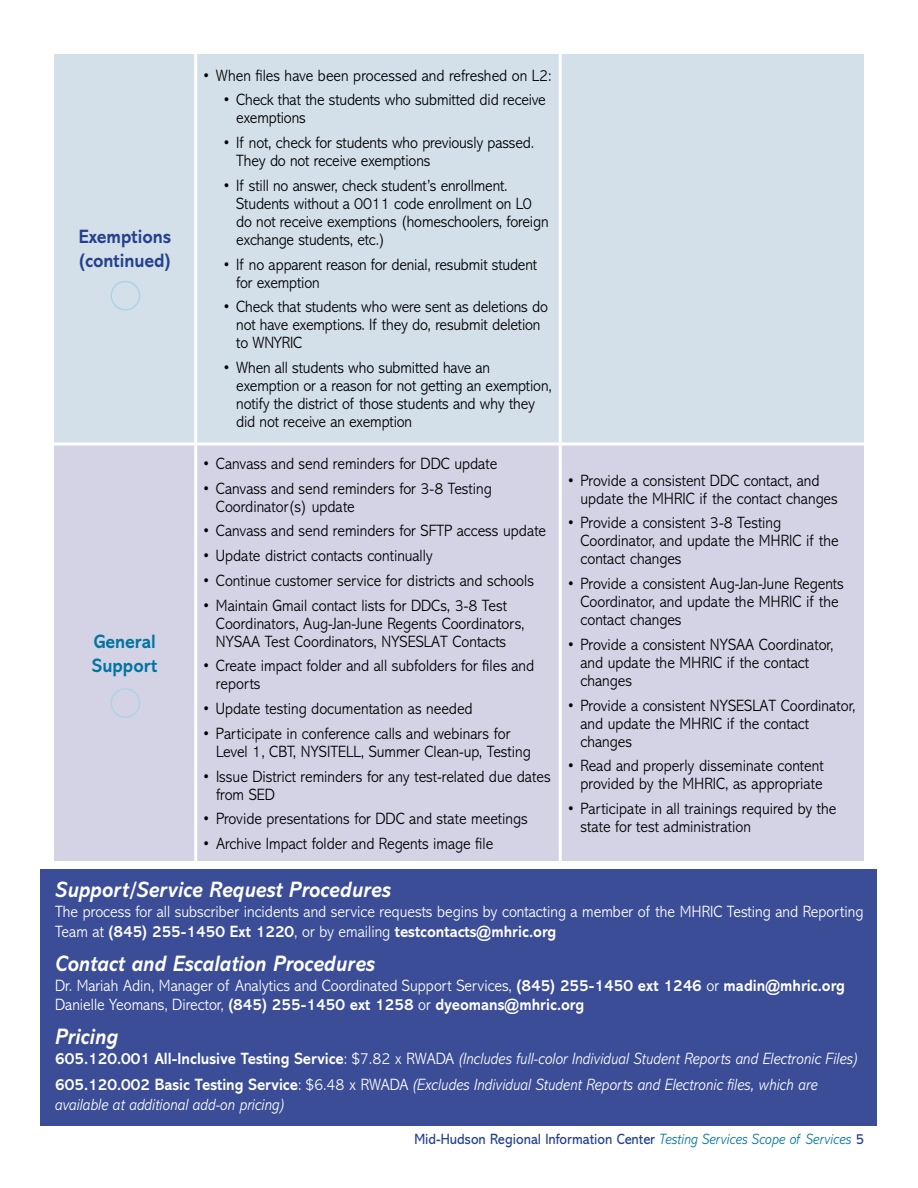
<style>
.page{position:relative;width:918px;height:1188px;background:#fff}
.page>*{position:absolute;margin:0;border:0;box-sizing:border-box;transform-origin:0 0}
.t1{font:italic 700 22.5px "Abadi MT Pro";color:#fff;scale:.92 1}
.t2{font:700 19.5px/23.2px "Abadi MT Pro";color:#25408f;scale:.92 1}
.t3{font:700 19.5px/23.2px "Abadi MT Pro";color:#0075a1;scale:.92 1}
.t4{font:300 16.5px/18px "Abadi MT Pro";color:#000;scale:.92 1}
.t5{font:300 16.5px/19.8px "Abadi MT Pro";color:#fff;scale:.92 1}
.t6{font:italic 300 16.5px/26.5px "Abadi MT Pro";color:#fff;scale:.92 1}
.t7{font:15px "Abadi MT Pro";color:#25408f;scale:.92 1}
.s1{font-weight:700}
.s2{font-weight:700;font-style:normal}
.s3{font-style:normal}
.s4{font-weight:300;font-style:italic;color:#0075a1}
</style>
<div class="page">
<div style="left:54px;top:54px;width:810px;height:388px;background:#d3dfe9"></div>
<div style="left:54px;top:446px;width:810px;height:415px;background:#d4d3e6"></div>
<hr style="left:194px;top:54px;width:3px;height:388px;background:#fff">
<hr style="left:559px;top:54px;width:3px;height:388px;background:#fff">
<svg style="left:54px;top:442px;width:142px;height:4px"></svg>
<svg style="left:196px;top:442px;width:364px;height:4px"></svg>
<hr style="left:194px;top:446px;width:3px;height:415px;background:#fff">
<svg style="left:560px;top:442px;width:304px;height:4px"></svg>
<hr style="left:559px;top:446px;width:3px;height:415px;background:#fff">
<div style="left:40px;top:869px;width:837px;height:256px;background:#3b4d96"></div>
<div style="left:111px;top:281px;width:29px;height:29px;border:1px solid #aad3e7;border-radius:50%"></div>
<div style="left:111px;top:688px;width:29px;height:30px;border:1px solid #aad3e7;border-radius:50%"></div>
<p class="t2" style="left:79px;top:225px;width:102px">Exemptions (continued)</p>
<p class="t3" style="left:92px;top:630px;width:72px">General<br>Support</p>
<p class="t4" style="left:202px;top:67px;width:381px">• When files have been processed and refreshed on L2:</p>
<p class="t4" style="left:236px;top:91px;width:338px;text-indent:-13px">• Check that the students who submitted did receive exemptions</p>
<p class="t4" style="left:236px;top:134px;width:325px;text-indent:-13px">• If not, check for students who previously passed.<br>They do not receive exemptions</p>
<p class="t4" style="left:236px;top:177px;width:341px;text-indent:-13px">• If still no answer, check student’s enrollment.<br>Students without a 0011 code enrollment on L0 do not receive exemptions (homeschoolers, foreign exchange students, etc.)</p>
<p class="t4" style="left:236px;top:256px;width:329px;text-indent:-13px">• If no apparent reason for denial, resubmit student for exemption</p>
<p class="t4" style="left:236px;top:298px;width:340px;text-indent:-13px">• Check that students who were sent as deletions do not have exemptions. If they do, resubmit deletion to WNYRIC</p>
<p class="t4" style="left:236px;top:359px;width:345px;text-indent:-13px">• When all students who submitted have an exemption or a reason for not getting an exemption, notify the district of those students and why they did not receive an exemption</p>
<p class="t4" style="left:202px;top:455px;width:322px">• Canvass and send reminders for DDC update</p>
<p class="t4" style="left:216px;top:479px;width:301px;text-indent:-13px">• Canvass and send reminders for 3-8 Testing<br>Coordinator(s) update</p>
<p class="t4" style="left:202px;top:522px;width:375px">• Canvass and send reminders for SFTP access update</p>
<p class="t4" style="left:202px;top:547px;width:252px">• Update district contacts continually</p>
<p class="t4" style="left:202px;top:572px;width:362px">• Continue customer service for districts and schools</p>
<p class="t4" style="left:216px;top:596px;width:337px;text-indent:-13px">• Maintain Gmail contact lists for DDCs, 3-8 Test<br>Coordinators, Aug-Jan-June Regents Coordinators,<br>NYSAA Test Coordinators, NYSESLAT Contacts</p>
<p class="t4" style="left:216px;top:657px;width:347px;text-indent:-13px">• Create impact folder and all subfolders for files and reports</p>
<p class="t4" style="left:202px;top:700px;width:295px">• Update testing documentation as needed</p>
<p class="t4" style="left:216px;top:725px;width:344px;text-indent:-14px">• Participate in conference calls and webinars for<br>Level 1, CBT, NYSITELL, Summer Clean-up, Testing</p>
<p class="t4" style="left:216px;top:767px;width:365px;text-indent:-13px">• Issue District reminders for any test-related due dates from SED</p>
<p class="t4" style="left:203px;top:810px;width:355px">• Provide presentations for DDC and state meetings</p>
<p class="t4" style="left:203px;top:835px;width:318px">• Archive Impact folder and Regents image file</p>
<p class="t4" style="left:581px;top:472px;width:281px;text-indent:-13px">• Provide a consistent DDC contact, and update the MHRIC if the contact changes</p>
<p class="t4" style="left:581px;top:514px;width:282px;text-indent:-13px">• Provide a consistent 3-8 Testing<br>Coordinator, and update the MHRIC if the contact changes</p>
<p class="t4" style="left:581px;top:575px;width:288px;text-indent:-13px">• Provide a consistent Aug-Jan-June Regents<br>Coordinator, and update the MHRIC if the contact changes</p>
<p class="t4" style="left:581px;top:636px;width:277px;text-indent:-13px">• Provide a consistent NYSAA Coordinator, and update the MHRIC if the contact changes</p>
<p class="t4" style="left:581px;top:697px;width:301px;text-indent:-13px">• Provide a consistent NYSESLAT Coordinator, and update the MHRIC if the contact changes</p>
<p class="t4" style="left:567px;top:757px;width:280px;text-align:right">• Read and properly disseminate content provided by the MHRIC, as appropriate</p>
<p class="t4" style="left:581px;top:800px;width:280px;text-indent:-13px">• Participate in all trainings required by the state for test administration</p>
<p class="t1" style="left:55px;top:877px;width:366px">Support/Service Request Procedures</p>
<p class="t5" style="left:55px;top:902px;width:880px">The process for all subscriber incidents and service requests begins by contacting a member of the MHRIC Testing and Reporting<br>Team at <span class="s1">(845) 255-1450 Ext 1220</span>, or by emailing <span class="s1">testcontacts@mhric.org</span></p>
<p class="t1" style="left:55px;top:951px;width:349px">Contact and Escalation Procedures</p>
<p class="t5" style="left:55px;top:975px;width:860px">Dr. Mariah Adin, Manager of Analytics and Coordinated Support Services, <span class="s1">(845) 255-1450 ext 1246</span> or <span class="s1">madin@mhric.org<br></span>Danielle Yeomans, Director, <span class="s1">(845) 255-1450 ext 1258</span> or <span class="s1">dyeomans@mhric.org</span></p>
<p class="t1" style="left:55px;top:1024px;width:70px">Pricing</p>
<p class="t6" style="left:55px;top:1045px;width:874px"><span class="s2">605.120.001 All-Inclusive Testing Service</span><span class="s3">: $7.82 x RWADA</span> (Includes full-color Individual Student Reports and Electronic Files)<br><span class="s2">605.120.002 Basic Testing Service</span><span class="s3">: $6.48 x RWADA</span> (Excludes Individual Student Reports and Electronic files, which are</p>
<p class="t6" style="left:55px;top:1092px;width:250px">available at additional add-on pricing)</p>
<p class="t7" style="left:414px;top:1131px;width:490px">Mid-Hudson Regional Information Center <span class="s4">Testing Services Scope of Services</span> 5</p>
</div>
